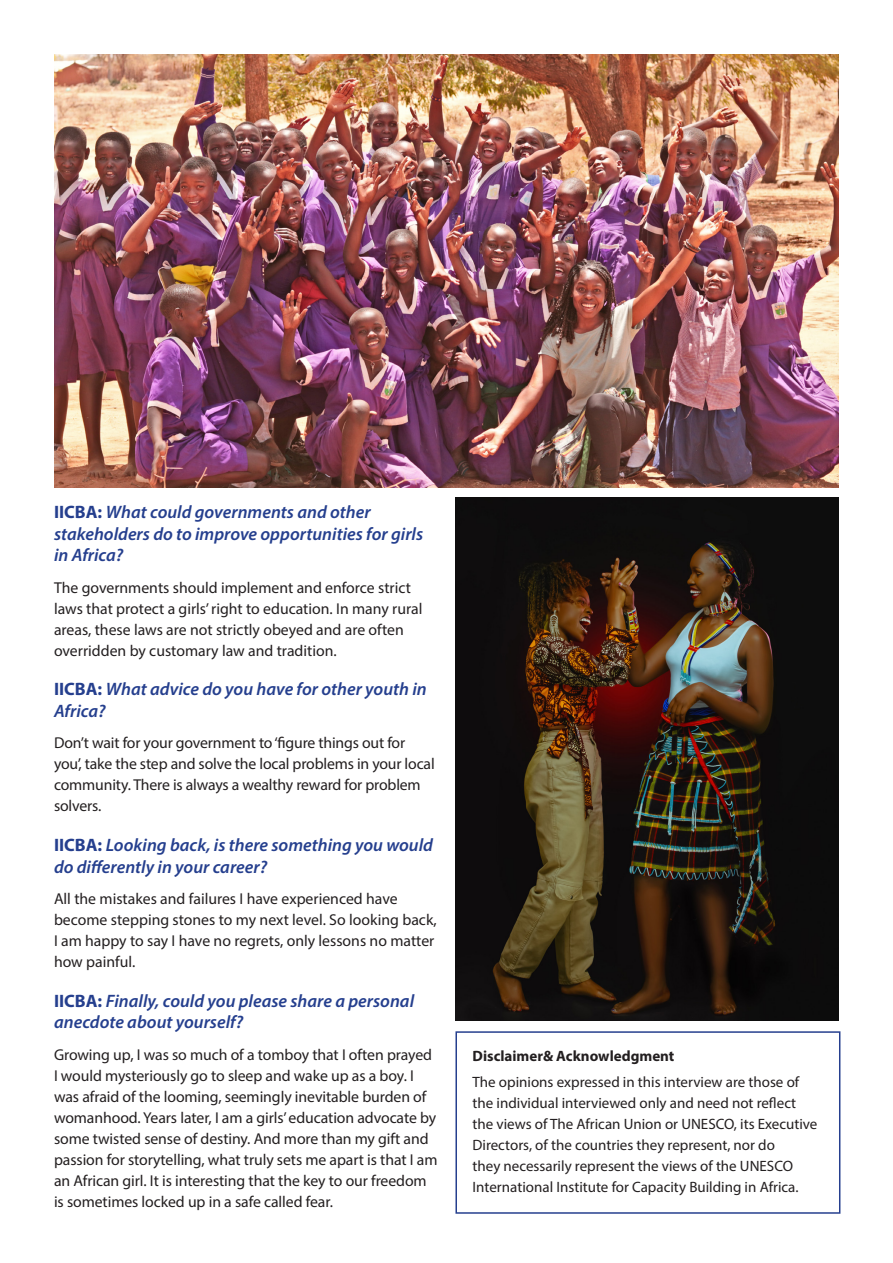
<style>
.page{position:relative;width:893px;height:1263px;background:#fff}
.page>*{position:absolute;margin:0;border:0;box-sizing:border-box;transform-origin:0 0}
.t1{font:italic 600 18px/21.6px "Myriad Pro";color:#253f8e}
.t2{font:15.75px/21px "Myriad Pro";letter-spacing:-.005em;color:#231f20}
.t3{font:15px/21px "Myriad Pro";color:#231f20}
.t4{font:700 15px "Myriad Pro";color:#231f20}
.s1{font-weight:700;font-style:normal}
</style>
<div class="page">
<div style="left:455px;top:1031px;width:385px;height:183px;border:2px solid #253f8e"></div>
<img style="left:54px;top:54px;width:785px;height:433px">
<img style="left:455px;top:497px;width:383px;height:523px">
<p class="t1" style="left:54px;top:501px;width:371px"><span class="s1">IICBA:</span> What could governments and other stakeholders do to improve opportunities for girls in Africa?</p>
<p class="t2" style="left:54px;top:577px;width:370px">The governments should implement and enforce strict laws that protect a girls’ right to education. In many rural areas, these laws are not strictly obeyed and are often overridden by customary law and tradition.</p>
<p class="t1" style="left:54px;top:678px;width:374px"><span class="s1">IICBA:</span> What advice do you have for other youth in<br>Africa?</p>
<p class="t2" style="left:54px;top:732px;width:382px">Don’t wait for your government to ‘figure things out for you’, take the step and solve the local problems in your local community. There is always a wealthy reward for problem solvers.</p>
<p class="t1" style="left:54px;top:834px;width:381px"><span class="s1">IICBA:</span> Looking back, is there something you would do differently in your career?</p>
<p class="t2" style="left:54px;top:888px;width:384px">All the mistakes and failures I have experienced have become stepping stones to my next level. So looking back, I am happy to say I have no regrets, only lessons no matter how painful.</p>
<p class="t1" style="left:54px;top:989px;width:362px"><span class="s1">IICBA:</span> Finally, could you please share a personal anecdote about yourself?</p>
<p class="t2" style="left:54px;top:1044px;width:385px">Growing up, I was so much of a tomboy that I often prayed I would mysteriously go to sleep and wake up as a boy. I was afraid of the looming, seemingly inevitable burden of womanhood. Years later, I am a girls’ education advocate by some twisted sense of destiny. And more than my gift and passion for storytelling, what truly sets me apart is that I am an African girl. It is interesting that the key to our freedom is sometimes locked up in a safe called fear.</p>
<p class="t4" style="left:472px;top:1046px;width:203px">Disclaimer&amp; Acknowledgment</p>
<p class="t3" style="left:472px;top:1071px;width:346px">The opinions expressed in this interview are those of the individual interviewed only and need not reflect the views of The African Union or UNESCO, its Executive Directors, of the countries they represent, nor do<br>they necessarily represent the views of the UNESCO International Institute for Capacity Building in Africa.</p>
</div>
